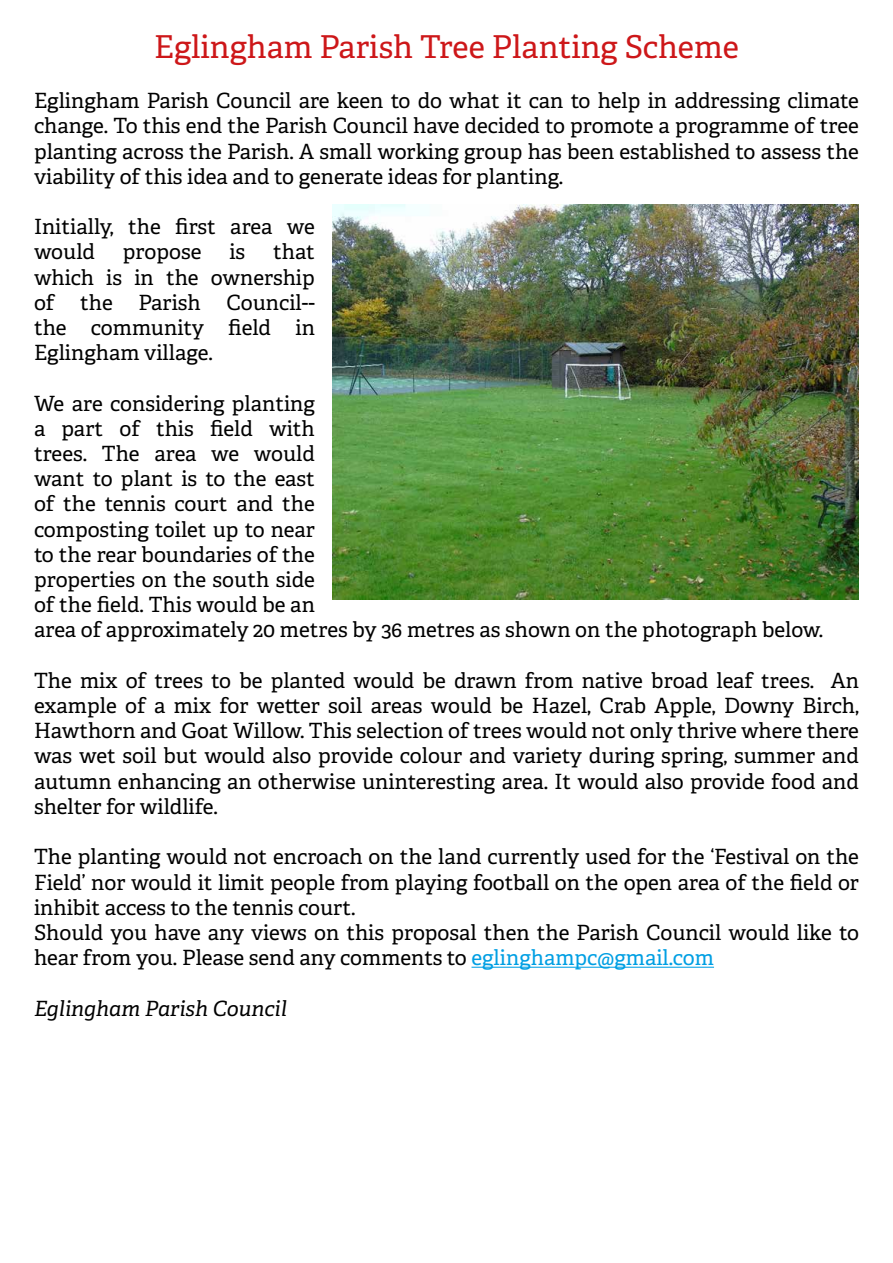
<style>
.page{position:relative;width:893px;height:1263px;background:#fff}
.page>*{position:absolute;margin:0;border:0;box-sizing:border-box;transform-origin:0 0}
.t1{font:31.5px "Adelle";color:#cd1719}
.t2{font:21px/25.2px "Adelle";color:#000;text-align:justify}
.t3{font:italic 21px "Adelle";color:#000}
.s1{color:#009fe3}
</style>
<div class="page">
<hr style="left:471px;top:967px;width:243px;height:1px;background:#009fe3">
<img style="left:332px;top:204px;width:527px;height:396px">
<h1 class="t1" style="left:154px;top:24px;width:586px">Eglingham Parish Tree Planting Scheme</h1>
<p class="t2" style="left:34px;top:87px;width:826px">Eglingham Parish Council are keen to do what it can to help in addressing climate change. To this end the Parish Council have decided to promote a programme of tree planting across the Parish. A small working group has been established to assess the viability of this idea and to generate ideas for planting.</p>
<p class="t2" style="left:34px;top:213px;width:282px">Initially, the first area we would</p>
<p class="t2" style="left:34px;top:238px;width:282px;text-indent:239px">that which is in the ownership of the Parish Council-- the community field in Eglingham village.</p>
<p class="t2" style="left:34px;top:390px;width:791px;text-align:left">We are considering planting<br>a part of this field with<br>trees. The area we would<br>want to plant is to the east<br>of the tennis court and the<br>composting toilet up to near<br>to the rear boundaries of the<br>properties on the south side<br>of the field. This would be an<br>area of approximately 20 metres by 36 metres as shown on the photograph below.</p>
<p class="t2" style="left:34px;top:667px;width:826px">The mix of trees to be planted would be drawn from native broad leaf trees. An example of a mix for wetter soil areas would be Hazel, Crab Apple, Downy Birch, Hawthorn and Goat Willow. This selection of trees would not only thrive where there was wet soil but would also provide colour and variety during spring, summer and autumn enhancing an otherwise uninteresting area. It would also provide food and shelter for wildlife.</p>
<p class="t2" style="left:34px;top:843px;width:826px;text-align:left">The planting would not encroach on the land currently used for the ‘Festival on the Field’ nor would it limit people from playing football on the open area of the field or inhibit access to the tennis court.<br>Should you have any views on this proposal then the Parish Council would like to hear from you. Please send any comments to <span class="s1">eglinghampc@gmail.com</span></p>
<p class="t3" style="left:34px;top:993px;width:254px">Eglingham Parish Council</p>
<p class="t2" style="left:123px;top:238px;width:80px">propose</p>
<p class="t2" style="left:229px;top:238px;width:17px">is</p>
</div>
